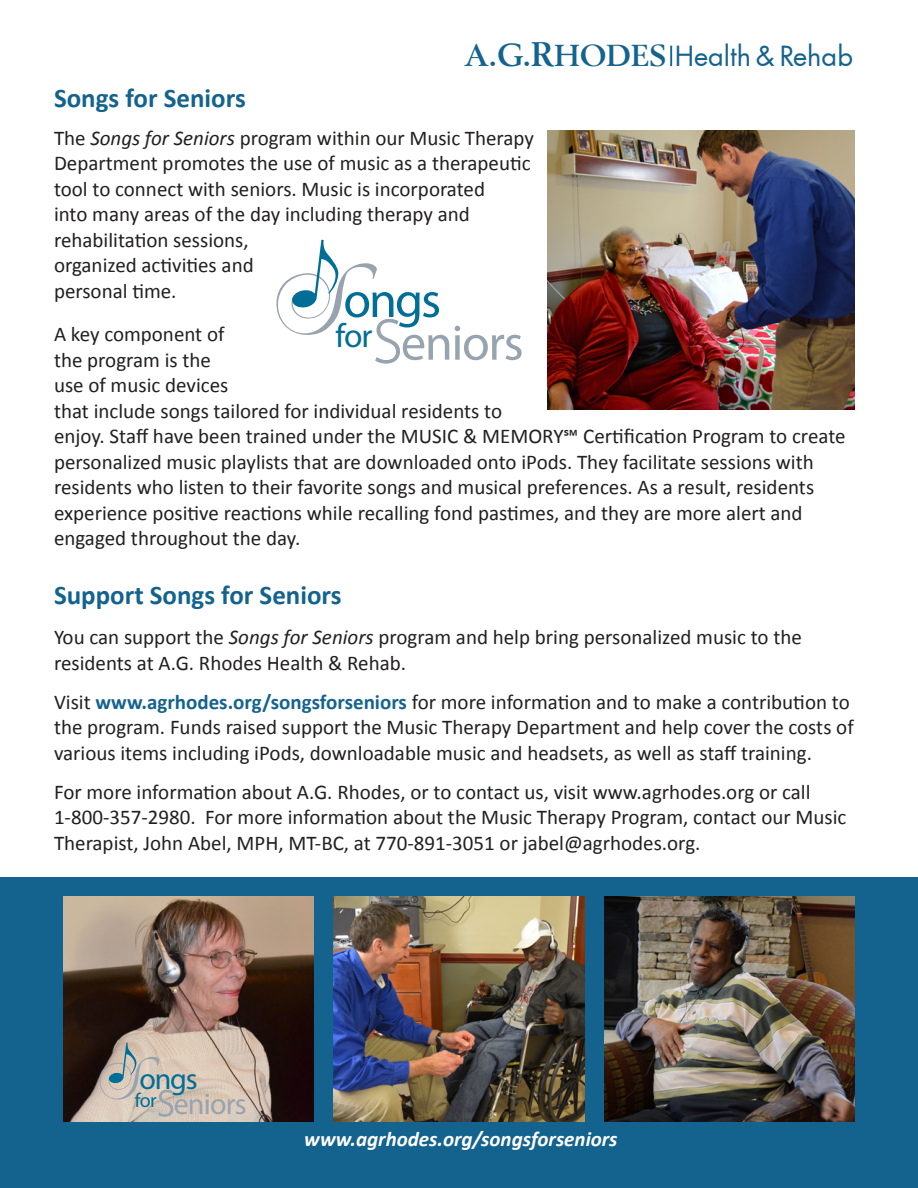
<style>
.page{position:relative;width:918px;height:1188px;background:#fff}
.page>*{position:absolute;margin:0;border:0;box-sizing:border-box;transform-origin:0 0}
.t1{font:50.4px/42.8px "Myriad Pro";letter-spacing:-.025em;color:#97a3ae}
.t2{font:33.6px "Myriad Pro";color:#006e96}
.t3{font:30px/25.5px "Myriad Pro";letter-spacing:-.025em;color:#97a3ae}
.t4{font:27.15px "Futura";color:#14638e}
.t5{font:700 27px "Calibri";color:#14638e}
.t6{font:21px/25.5px "Calibri";color:#231f20}
.t7{font:italic 700 21px "Calibri";color:#fff}
.t8{font:19.95px "Myriad Pro";color:#006e96}
.s1{font-family:"Berling";font-weight:700;font-size:31.65px}
.s2{font-family:"Berling";font-weight:700;font-size:33.9px}
.s3{font-family:"Berling";font-weight:700;font-size:30.15px}
.s4{font-style:italic}
.s5{color:#006e96}
.s6{font-weight:300;font-size:63px}
.s7{font-weight:700;color:#14638e}
.s8{font-weight:300;font-size:37.5px}
</style>
<div class="page">
<div style="left:0;top:878px;width:918px;height:310px;background:#14638e"></div>
<hr style="left:670px;top:46px;width:2px;height:20px;background:#14638e">
<img style="left:334px;top:897px;width:250px;height:225px">
<svg style="left:276px;top:240px;width:124px;height:124px"></svg>
<img style="left:548px;top:130px;width:307px;height:279px">
<img style="left:63px;top:897px;width:250px;height:225px">
<img style="left:605px;top:897px;width:250px;height:225px">
<svg style="left:99px;top:1043px;width:74px;height:74px;background:#c0b6ab"></svg>
<p class="t5" style="left:54px;top:80px;width:193px">Songs for Seniors</p>
<p class="t4" style="left:465px;top:39px;width:390px"><span class="s1">A.G.</span><span class="s2">R</span><span class="s3">HODES</span> Health &amp; Rehab</p>
<p class="t6" style="left:54px;top:125px;width:482px">The <span class="s4">Songs for Seniors</span> program within our Music Therapy Department promotes the use of music as a therapeutic tool to connect with seniors. Music is incorporated<br>into many areas of the day including therapy and rehabilitation sessions,<br>organized activities and<br>personal time.</p>
<p class="t6" style="left:54px;top:322px;width:793px">A key component of<br>the program is the<br>use of music devices<br>that include songs tailored for individual residents to<br>enjoy. Staff have been trained under the MUSIC &amp; MEMORY℠ Certification Program to create personalized music playlists that are downloaded onto iPods. They facilitate sessions with residents who listen to their favorite songs and musical preferences. As a result, residents experience positive reactions while recalling fond pastimes, and they are more alert and engaged throughout the day.</p>
<p class="t1" style="left:373px;top:278px;width:152px;text-indent:-30px"><span class="s5">ongs<br></span><span class="s6">S</span>eniors</p>
<p class="t2" style="left:336px;top:315px;width:39px">for</p>
<p class="t5" style="left:54px;top:578px;width:289px">Support Songs for Seniors</p>
<p class="t6" style="left:54px;top:625px;width:749px">You can support the <span class="s4">Songs for Seniors</span> program and help bring personalized music to the residents at A.G. Rhodes Health &amp; Rehab.</p>
<p class="t6" style="left:54px;top:689px;width:801px">Visit <span class="s7">www.agrhodes.org/songsforseniors</span> for more information and to make a contribution to the program. Funds raised support the Music Therapy Department and help cover the costs of various items including iPods, downloadable music and headsets, as well as staff training.</p>
<p class="t6" style="left:54px;top:779px;width:794px">For more information about A.G. Rhodes, or to contact us, visit www.agrhodes.org or call<br>1-800-357-2980. For more information about the Music Therapy Program, contact our Music<br>Therapist, John Abel, MPH, MT-BC, at 770-891-3051 or jabel@agrhodes.org.</p>
<p class="t3" style="left:157px;top:1066px;width:91px;text-indent:-18px"><span class="s5">ongs<br></span><span class="s8">S</span>eniors</p>
<p class="t8" style="left:135px;top:1088px;width:24px">for</p>
<p class="t7" style="left:304px;top:1126px;width:315px">www.agrhodes.org/songsforseniors</p>
</div>
